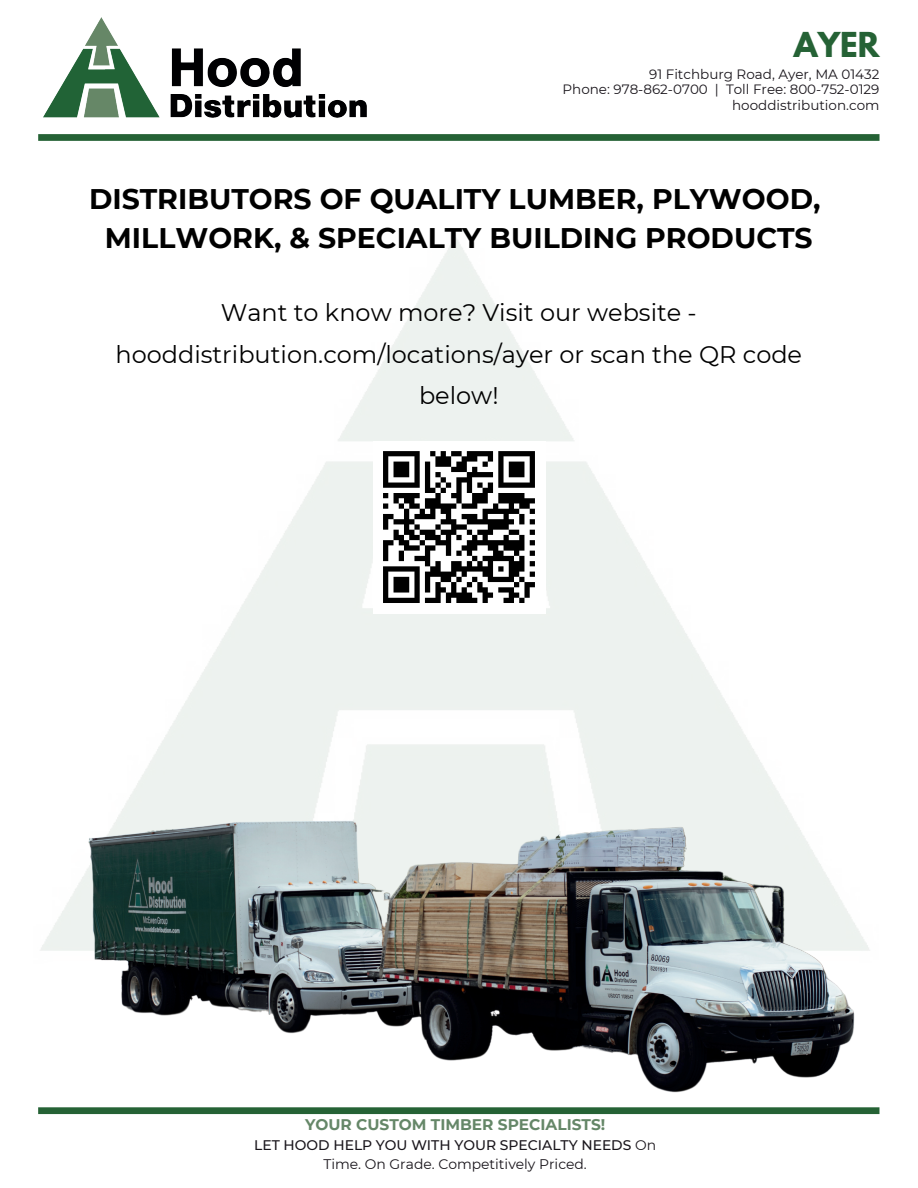
<style>
.page{position:relative;width:918px;height:1188px;background:#fff}
.page>*{position:absolute;margin:0;border:0;box-sizing:border-box;transform-origin:0 0}
.t1{font:700 30.45px "League Spartan";color:#256235}
.t2{font:700 28.35px/39.3px "Montserrat";color:#000;text-align:center}
.t3{font:24px/41.7px "Montserrat";color:#000;text-align:center}
.t4{font:700 15.45px "Montserrat";color:#658768}
.t5{font:500 13.95px/19.2px "Montserrat";color:#19151b;text-align:center}
.t6{font:13.5px/15.8px "Montserrat";color:#19151b;text-align:right}
.s1{font-weight:400}
</style>
<div class="page">
<img style="left:43px;top:17px;width:324px;height:101px">
<div style="left:38px;top:134px;width:842px;height:7px;background:#256235"></div>
<div style="left:38px;top:1107px;width:841px;height:7px;background:#256235"></div>
<svg style="left:383px;top:451px;width:152px;height:152px"></svg>
<img style="left:39px;top:785px;width:832px;height:308px">
<h1 class="t1" style="left:794px;top:21px;width:87px">AYER</h1>
<p class="t6" style="left:563px;top:66px;width:318px">91 Fitchburg Road, Ayer, MA 01432<br>Phone: 978-862-0700 | Toll Free: 800-752-0129 hooddistribution.com</p>
<h2 class="t2" style="left:89px;top:178px;width:733px">DISTRIBUTORS OF QUALITY LUMBER, PLYWOOD,<br>MILLWORK, &amp; SPECIALTY BUILDING PRODUCTS</h2>
<h3 class="t3" style="left:116px;top:291px;width:688px">Want to know more? Visit our website - hooddistribution.com/locations/ayer or scan the QR code below!</h3>
<p class="t4" style="left:305px;top:1113px;width:302px">YOUR CUSTOM TIMBER SPECIALISTS!</p>
<p class="t5" style="left:254px;top:1135px;width:404px">LET HOOD HELP YOU WITH YOUR SPECIALTY NEEDS <span class="s1">On<br>Time. On Grade. Competitively Priced.</span></p>
</div>
